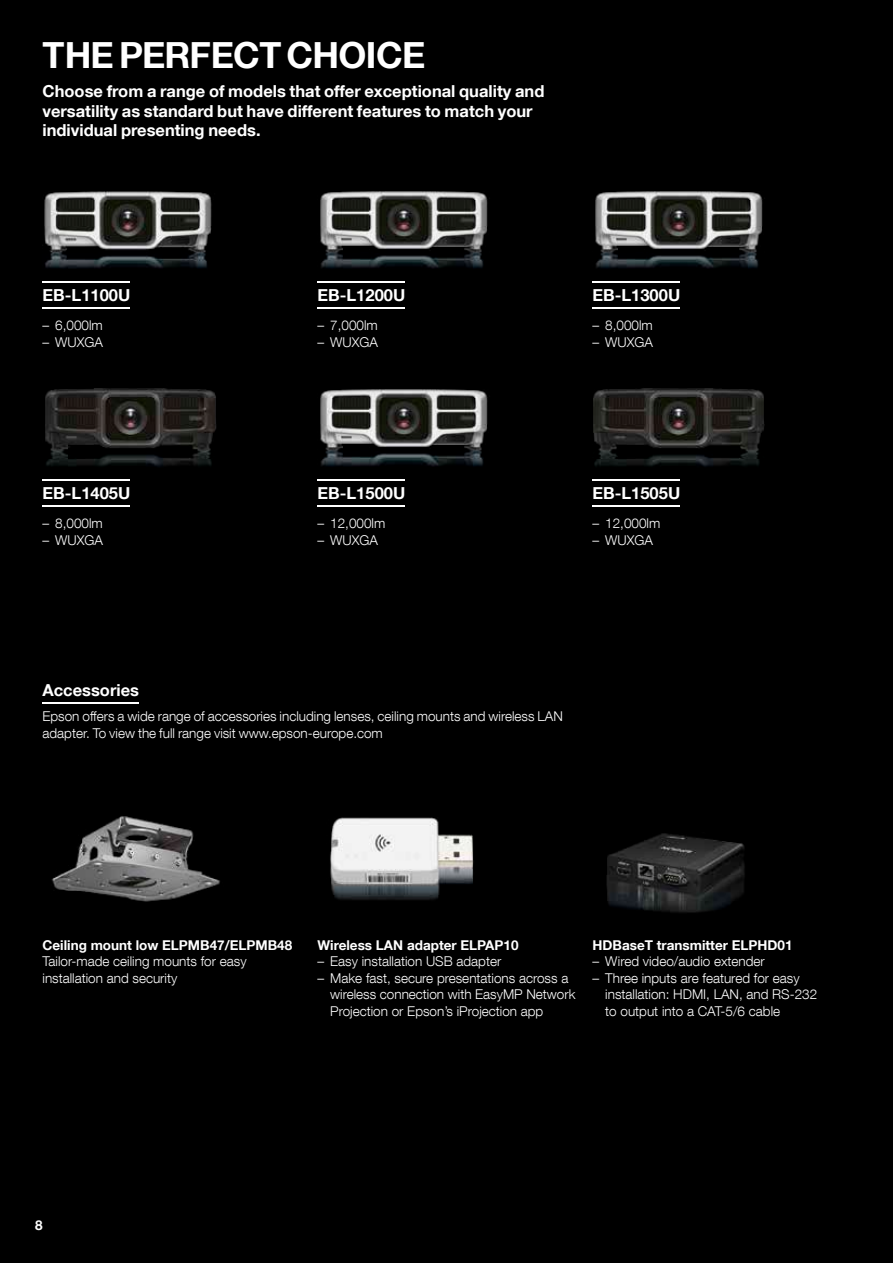
<style>
.page{position:relative;width:893px;height:1263px;background:#000}
.page>*{position:absolute;margin:0;border:0;box-sizing:border-box;transform-origin:0 0}
.t1{font:700 36px "Helvetica Neue LT Com";letter-spacing:-.015em;color:#fff}
.t2{font:700 16.5px/19.5px "Helvetica Neue LT Com";color:#fff}
.t3{font:300 13.5px/16.5px "Helvetica Neue LT Com";color:#fff}
.t4{font:700 13.5px "Helvetica Neue LT Com";color:#fff}
</style>
<div class="page">
<img style="left:44px;top:191px;width:168px;height:78px">
<img style="left:320px;top:191px;width:168px;height:78px">
<img style="left:595px;top:191px;width:168px;height:78px">
<hr style="left:43px;top:281px;width:87px;height:2px;background:#fff">
<hr style="left:43px;top:307px;width:87px;height:1px;background:#fff">
<hr style="left:317px;top:281px;width:88px;height:2px;background:#fff">
<hr style="left:317px;top:307px;width:88px;height:1px;background:#fff">
<hr style="left:592px;top:281px;width:88px;height:2px;background:#fff">
<hr style="left:592px;top:307px;width:88px;height:1px;background:#fff">
<img style="left:45px;top:388px;width:172px;height:79px">
<img style="left:320px;top:389px;width:168px;height:78px">
<img style="left:593px;top:388px;width:172px;height:79px">
<hr style="left:43px;top:479px;width:87px;height:1px;background:#fff">
<hr style="left:43px;top:505px;width:87px;height:1px;background:#fff">
<hr style="left:317px;top:479px;width:88px;height:1px;background:#fff">
<hr style="left:317px;top:505px;width:88px;height:1px;background:#fff">
<hr style="left:592px;top:479px;width:88px;height:1px;background:#fff">
<hr style="left:592px;top:505px;width:88px;height:1px;background:#fff">
<img style="left:51px;top:816px;width:169px;height:86px">
<img style="left:330px;top:817px;width:144px;height:83px">
<img style="left:606px;top:833px;width:139px;height:80px">
<hr style="left:43px;top:702px;width:96px;height:2px;background:#fff">
<h1 class="t1" style="left:43px;top:33px;width:384px">THE PERFECT CHOICE</h1>
<p class="t2" style="left:43px;top:81px;width:503px">Choose from a range of models that offer exceptional quality and versatility as standard but have different features to match your individual presenting needs.</p>
<p class="t2" style="left:43px;top:285px;width:89px">EB-L1100U</p>
<p class="t3" style="left:43px;top:317px;width:62px">– 6,000lm</p>
<p class="t3" style="left:43px;top:333px;width:62px">– WUXGA</p>
<p class="t2" style="left:317px;top:285px;width:89px">EB-L1200U</p>
<p class="t3" style="left:317px;top:317px;width:62px">– 7,000lm</p>
<p class="t3" style="left:317px;top:333px;width:62px">– WUXGA</p>
<p class="t2" style="left:592px;top:285px;width:89px">EB-L1300U</p>
<p class="t3" style="left:592px;top:317px;width:62px">– 8,000lm</p>
<p class="t3" style="left:592px;top:333px;width:62px">– WUXGA</p>
<p class="t2" style="left:43px;top:483px;width:89px">EB-L1405U</p>
<p class="t3" style="left:43px;top:515px;width:62px">– 8,000lm</p>
<p class="t3" style="left:43px;top:531px;width:62px">– WUXGA</p>
<p class="t2" style="left:317px;top:483px;width:89px">EB-L1500U</p>
<p class="t3" style="left:317px;top:515px;width:69px">– 12,000lm</p>
<p class="t3" style="left:317px;top:531px;width:62px">– WUXGA</p>
<p class="t2" style="left:592px;top:483px;width:89px">EB-L1505U</p>
<p class="t3" style="left:592px;top:515px;width:69px">– 12,000lm</p>
<p class="t3" style="left:592px;top:531px;width:62px">– WUXGA</p>
<p class="t2" style="left:43px;top:680px;width:98px">Accessories</p>
<p class="t3" style="left:43px;top:708px;width:522px">Epson offers a wide range of accessories including lenses, ceiling mounts and wireless LAN adapter. To view the full range visit www.epson-europe.com</p>
<p class="t4" style="left:43px;top:936px;width:251px">Ceiling mount low ELPMB47/ELPMB48</p>
<p class="t3" style="left:43px;top:953px;width:206px">Tailor-made ceiling mounts for easy installation and security</p>
<p class="t4" style="left:317px;top:936px;width:202px">Wireless LAN adapter ELPAP10</p>
<p class="t3" style="left:317px;top:953px;width:185px">– Easy installation USB adapter</p>
<p class="t3" style="left:330px;top:969px;width:247px;text-indent:-13px">– Make fast, secure presentations across a wireless connection with EasyMP Network<br>Projection or Epson’s iProjection app</p>
<p class="t4" style="left:592px;top:936px;width:202px">HDBaseT transmitter ELPHD01</p>
<p class="t3" style="left:592px;top:953px;width:174px">– Wired video/audio extender</p>
<p class="t3" style="left:605px;top:969px;width:214px;text-indent:-13px">– Three inputs are featured for easy installation: HDMI, LAN, and RS-232 to output into a CAT-5/6 cable</p>
<p class="t4" style="left:35px;top:1217px;width:9px">8</p>
</div>
